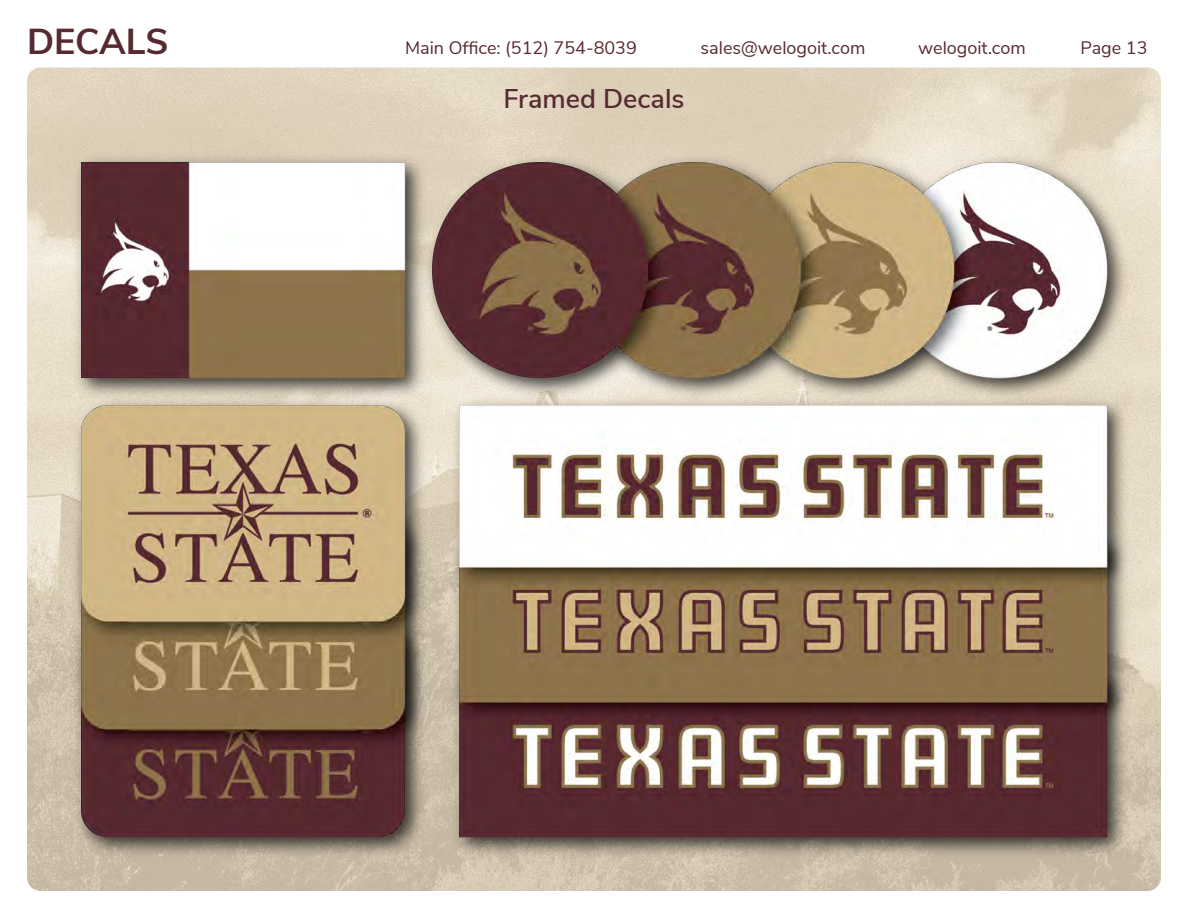
<style>
.page{position:relative;width:1188px;height:918px;background:#fff}
.page>*{position:absolute;margin:0;border:0;box-sizing:border-box;transform-origin:0 0}
.t1{font:700 36px "Nunito Sans";color:#572a31}
.t2{font:600 27px "Nunito Sans";color:#572a31}
.t3{font:18px "Nunito Sans";color:#572a31}
</style>
<div class="page">
<img style="left:27px;top:68px;width:1134px;height:823px">
<img style="left:54px;top:135px;width:1081px;height:730px">
<p class="t1" style="left:27px;top:15px;width:143px">DECALS</p>
<p class="t3" style="left:405px;top:35px;width:233px">Main Office: (512) 754-8039</p>
<p class="t3" style="left:701px;top:35px;width:166px">sales@welogoit.com</p>
<p class="t3" style="left:918px;top:35px;width:109px">welogoit.com</p>
<p class="t3" style="left:1080px;top:35px;width:69px">Page 13</p>
<p class="t2" style="left:503px;top:79px;width:183px">Framed Decals</p>
</div>
